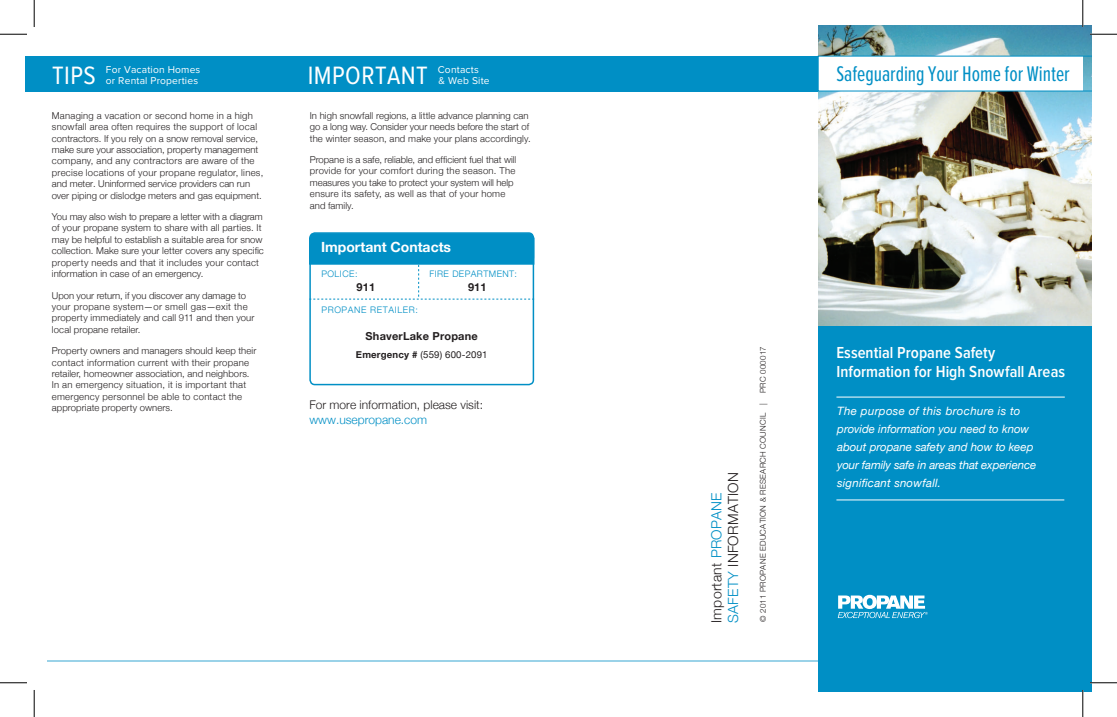
<style>
.page{position:relative;width:1117px;height:717px;background:#fff}
.page>*{position:absolute;margin:0;border:0;box-sizing:border-box;transform-origin:0 0}
.t1{font:26px "Proxima Nova Cond";letter-spacing:.015em;color:#fff}
.t2{font:22px "Proxima Nova Ex Cn";letter-spacing:-.005em;color:#008fc5}
.t3{font:600 16.5px/18.4px "Proxima Nova Cond";color:#fff}
.t4{font:300 14px/16.8px "Helvetica Neue";letter-spacing:.02em;color:#231f20}
.t5{font:700 14px "Helvetica Neue";color:#fff}
.t6{font:300 12px "Helvetica Neue";color:#231f20}
.t7{font:300 12px "Helvetica Neue";color:#008fc5}
.t8{font:italic 11.5px/18px "Helvetica Neue";color:#fff}
.t9{font:700 11px "Helvetica Neue";letter-spacing:.015em;color:#231f20}
.t10{font:10.3px/10.4px "Proxima Nova";letter-spacing:.015em;color:#fff}
.t11{font:9.6px "Helvetica Neue";letter-spacing:.015em;color:#231f20}
.t12{font:300 9.5px/11.4px "Helvetica Neue";letter-spacing:.01em;color:#231f20}
.t13{font:300 9px "Helvetica Neue";letter-spacing:.05em;color:#008fc5}
.t14{font:300 9px "Helvetica Neue";letter-spacing:.07em;color:#008fc5}
.t15{font:300 8px "Helvetica Neue";letter-spacing:.03em;color:#231f20}
.s1{font-weight:700}
.s2{color:#008fc5}
</style>
<div class="page">
<div style="left:25px;top:56px;width:802px;height:35px;background:#008fc5"></div>
<img style="left:818px;top:25px;width:274px;height:301px">
<div style="left:818px;top:326px;width:274px;height:365px;background:#008fc5"></div>
<svg style="left:838px;top:594px;width:89px;height:24px"></svg>
<svg style="left:818px;top:56px;width:274px;height:35px"></svg>
<hr style="left:836px;top:396px;width:229px;height:1px;background:#fff">
<hr style="left:836px;top:499px;width:228px;height:1px;background:#fff">
<div style="left:309px;top:232px;width:225px;height:153px;border:2px solid #008fc5;border-radius:5px"></div>
<div style="left:310px;top:234px;width:223px;height:28px;background:#008fc5;border-radius:5px"></div>
<div style="left:309px;top:233px;width:225px;height:30px;border:2px solid #008fc5;border-radius:5px"></div>
<div style="left:309px;top:238px;width:225px;height:26px;background:#008fc5"></div>
<svg style="left:309px;top:260px;width:225px;height:40px"></svg>
<hr style="left:47px;top:659px;width:1023px;height:1px;background:#008fc5">
<svg style="left:0;top:34px;width:27px;height:1px"></svg>
<svg style="left:1090px;top:34px;width:27px;height:1px"></svg>
<svg style="left:0;top:682px;width:27px;height:1px"></svg>
<svg style="left:1090px;top:682px;width:27px;height:1px"></svg>
<svg style="left:34px;top:0;width:1px;height:27px"></svg>
<svg style="left:34px;top:690px;width:1px;height:26px"></svg>
<svg style="left:1082px;top:0;width:2px;height:27px"></svg>
<svg style="left:1082px;top:690px;width:2px;height:26px"></svg>
<h1 class="t1" style="left:52px;top:64px;width:45px">TIPS</h1>
<p class="t10" style="left:106px;top:65px;width:96px">For Vacation Homes or Rental Properties</p>
<h1 class="t1" style="left:308px;top:64px;width:122px">IMPORTANT</h1>
<p class="t10" style="left:438px;top:65px;width:53px">Contacts<br>&amp; Web Site</p>
<p class="t12" style="left:52px;top:110px;width:213px">Managing a vacation or second home in a high snowfall area often requires the support of local contractors. If you rely on a snow removal service, make sure your association, property management company, and any contractors are aware of the precise locations of your propane regulator, lines, and meter. Uninformed service providers can run over piping or dislodge meters and gas equipment.</p>
<p class="t12" style="left:52px;top:211px;width:214px">You may also wish to prepare a letter with a diagram of your propane system to share with all parties. It may be helpful to establish a suitable area for snow collection. Make sure your letter covers any specific property needs and that it includes your contact information in case of an emergency.</p>
<p class="t12" style="left:52px;top:290px;width:204px">Upon your return, if you discover any damage to your propane system—or smell gas—exit the property immediately and call 911 and then your local propane retailer.</p>
<p class="t12" style="left:52px;top:345px;width:206px">Property owners and managers should keep their contact information current with their propane retailer, homeowner association, and neighbors.<br>In an emergency situation, it is important that emergency personnel be able to contact the appropriate property owners.</p>
<p class="t12" style="left:310px;top:110px;width:222px">In high snowfall regions, a little advance planning can go a long way. Consider your needs before the start of the winter season, and make your plans accordingly.</p>
<p class="t12" style="left:310px;top:154px;width:208px">Propane is a safe, reliable, and efficient fuel that will provide for your comfort during the season. The measures you take to protect your system will help ensure its safety, as well as that of your home and family.</p>
<h3 class="t5" style="left:321px;top:242px;width:132px">Important Contacts</h3>
<p class="t13" style="left:321px;top:270px;width:38px">POLICE:</p>
<p class="t13" style="left:429px;top:270px;width:89px">FIRE DEPARTMENT:</p>
<p class="t14" style="left:321px;top:306px;width:98px">PROPANE RETAILER:</p>
<p class="t9" style="left:357px;top:283px;width:20px">911</p>
<p class="t9" style="left:468px;top:283px;width:20px">911</p>
<p class="t9" style="left:366px;top:332px;width:114px">ShaverLake Propane</p>
<p class="t11" style="left:356px;top:350px;width:133px"><span class="s1">Emergency #</span> (559) 600-2091</p>
<p class="t6" style="left:309px;top:399px;width:175px">For more information, please visit:</p>
<p class="t7" style="left:309px;top:414px;width:119px">www.usepropane.com</p>
<h2 class="t2" style="left:836px;top:64px;width:235px">Safeguarding Your Home for Winter</h2>
<h3 class="t4" style="left:709px;top:623px;width:152px;rotate:-90deg">Important <span class="s2">PROPANE<br>SAFETY</span> INFORMATION</h3>
<p class="t15" style="left:760px;top:393px;width:49px;rotate:-90deg">PRC 000017</p>
<p class="t15" style="left:760px;top:622px;width:220px;rotate:-90deg">© 2011 PROPANE EDUCATION &amp; RESEARCH COUNCIL |</p>
<h3 class="t3" style="left:836px;top:344px;width:230px">Essential Propane Safety<br>Information for High Snowfall Areas</h3>
<p class="t8" style="left:837px;top:403px;width:201px">The purpose of this brochure is to provide information you need to know about propane safety and how to keep your family safe in areas that experience significant snowfall.</p>
</div>
